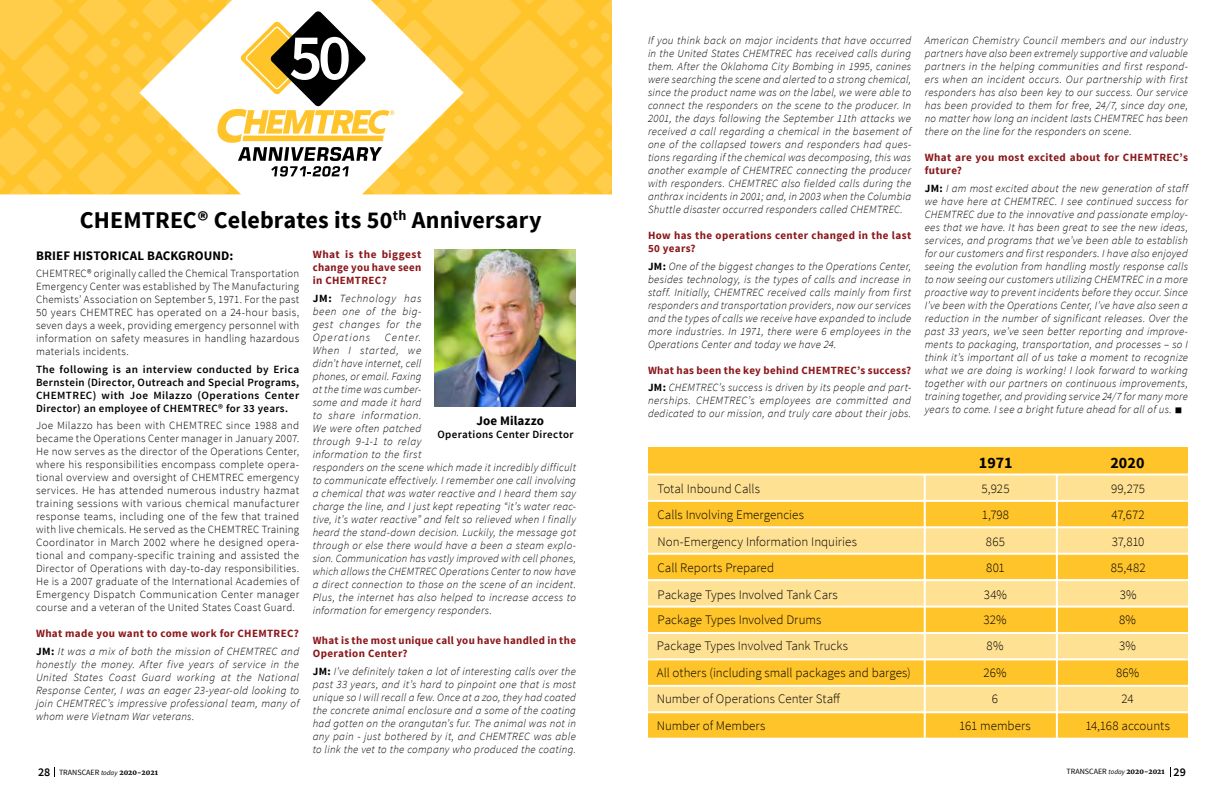
<style>
.page{position:relative;width:1224px;height:792px;background:#fff}
.page>*{position:absolute;margin:0;border:0;box-sizing:border-box;transform-origin:0 0}
.t1{font:700 24px "Source Sans Pro";letter-spacing:.005em;color:#000}
.t2{font:700 16px "Source Sans Pro";letter-spacing:.005em;color:#000}
.t3{font:300 13px/26.3px "Source Sans Pro";color:#000;text-align:center}
.t4{font:700 13px "Source Sans Pro";letter-spacing:.005em;color:#000}
.t5{font:italic 300 11px/13px "Source Sans Pro";letter-spacing:.025em;color:#000;text-align:justify}
.t6{font:300 11px/13px "Source Sans Pro";letter-spacing:.025em;color:#000;text-align:justify}
.t7{font:700 11px/13px "Source Sans Pro";letter-spacing:.03em;color:#8b181b}
.t8{font:600 11px/13px "Source Sans Pro";letter-spacing:.03em;color:#000;text-align:justify}
.t9{font:8px "Source Sans Pro";color:#000}
.s1{font-weight:700;font-style:normal;color:#8b181b}
.s2{font-weight:700;font-style:normal}
.s3{font-weight:600;font-size:12px}
.s4{font-style:italic;font-size:7px}
.s5{font-family:"Merriweather";font-weight:700;font-size:7px}
</style>
<div class="page">
<img style="left:435px;top:250px;width:141px;height:156px">
<div style="left:648px;top:447px;width:540px;height:292px;background:#ffc429"></div>
<hr style="left:648px;top:473px;width:540px;height:2px;background:#fff">
<hr style="left:924px;top:475px;width:2px;height:264px;background:#fff">
<hr style="left:1056px;top:474px;width:2px;height:265px;background:#fff">
<hr style="left:648px;top:526px;width:540px;height:2px;background:#fff">
<hr style="left:648px;top:632px;width:540px;height:2px;background:#fff">
<hr style="left:648px;top:711px;width:540px;height:2px;background:#fff">
<hr style="left:648px;top:500px;width:540px;height:2px;background:#fff">
<hr style="left:648px;top:606px;width:540px;height:2px;background:#fff">
<hr style="left:648px;top:685px;width:540px;height:2px;background:#fff">
<hr style="left:648px;top:553px;width:540px;height:2px;background:#fff">
<hr style="left:648px;top:658px;width:540px;height:2px;background:#fff">
<hr style="left:648px;top:738px;width:540px;height:2px;background:#fff">
<div style="left:647px;top:474px;width:541px;height:27px;background:#ffe193"></div>
<div style="left:647px;top:527px;width:541px;height:27px;background:linear-gradient(to right,#ffe193,#ffe194)"></div>
<svg style="left:648px;top:579px;width:540px;height:27px;background:#ffe39d"></svg>
<div style="left:647px;top:633px;width:541px;height:26px;background:#ffe193"></div>
<div style="left:647px;top:686px;width:541px;height:26px;background:#ffe193"></div>
<svg style="left:0;top:0;width:612px;height:194px"></svg>
<h1 class="t1" style="left:80px;top:204px;width:463px">CHEMTREC® Celebrates its 50<sup>th</sup> Anniversary</h1>
<p class="t4" style="left:36px;top:247px;width:199px">BRIEF HISTORICAL BACKGROUND:</p>
<p class="t6" style="left:36px;top:267px;width:265px">CHEMTREC® originally called the Chemical Transportation Emergency Center was established by The Manufacturing Chemists’ Association on September 5, 1971. For the past 50 years CHEMTREC has operated on a 24-hour basis, seven days a week, providing emergency personnel with information on safety measures in handling hazardous materials incidents.</p>
<p class="t8" style="left:36px;top:363px;width:265px">The following is an interview conducted by Erica Bernstein (Director, Outreach and Special Programs, CHEMTREC) with Joe Milazzo (Operations Center Director) an employee of CHEMTREC® for 33 years.</p>
<p class="t6" style="left:36px;top:419px;width:265px">Joe Milazzo has been with CHEMTREC since 1988 and became the Operations Center manager in January 2007.<br>He now serves as the director of the Operations Center, where his responsibilities encompass complete opera&shy;tional overview and oversight of CHEMTREC emergency services. He has attended numerous industry hazmat training sessions with various chemical manufacturer response teams, including one of the few that trained with live chemicals. He served as the CHEMTREC Training Coordinator in March 2002 where he designed opera&shy;tional and company-specific training and assisted the Director of Operations with day-to-day responsibilities.<br>He is a 2007 graduate of the International Academies of Emergency Dispatch Communication Center manager course and a veteran of the United States Coast Guard.</p>
<p class="t5" style="left:36px;top:625px;width:265px;line-height:17.5px"><span class="s1">What made you want to come work for CHEMTREC?<br></span><span class="s2">JM:</span> It was a mix of both the mission of CHEMTREC and</p>
<p class="t5" style="left:36px;top:657px;width:265px">honestly the money. After five years of service in the United States Coast Guard working at the National Response Center, I was an eager 23-year-old looking to join CHEMTREC’s impressive professional team, many of whom were Vietnam War veterans.</p>
<p class="t7" style="left:313px;top:248px;width:110px;text-align:justify">What is the biggest change you have seen in CHEMTREC?</p>
<p class="t5" style="left:313px;top:291px;width:110px"><span class="s2">JM:</span> Technology has been one of the big&shy;gest changes for the Operations</p>
<p class="t5" style="left:313px;top:330px;width:265px;text-align:left;text-indent:72px">Center.<br>When I started, we<br>didn’t have internet, cell<br>phones, or email. Faxing<br>at the time was cumber-<br>some and made it hard<br>to share information.<br>We were often patched<br>through 9-1-1 to relay<br>information to the first<br>responders on the scene which made it incredibly difficult to communicate effectively. I remember one call involving a chemical that was water reactive and I heard them say charge the line, and I just kept repeating “it’s water reac&shy;tive, it’s water reactive” and felt so relieved when I finally heard the stand-down decision. Luckily, the message got through or else there would have a been a steam explo&shy;sion. Communication has vastly improved with cell phones, which allows the CHEMTREC Operations Center to now have a direct connection to those on the scene of an incident.<br>Plus, the internet has also helped to increase access to information for emergency responders.</p>
<p class="t7" style="left:313px;top:634px;width:265px">What is the most unique call you have handled in the<br>Operation Center?</p>
<p class="t5" style="left:313px;top:664px;width:265px"><span class="s2">JM:</span> I’ve definitely taken a lot of interesting calls over the past 33 years, and it’s hard to pinpoint one that is most unique so I will recall a few. Once at a zoo, they had coated the concrete animal enclosure and a some of the coating had gotten on the orangutan’s fur. The animal was not in any pain - just bothered by it, and CHEMTREC was able to link the vet to the company who produced the coating.</p>
<p class="t4" style="left:476px;top:412px;width:69px">Joe Milazzo</p>
<p class="t8" style="left:437px;top:428px;width:138px">Operations Center Director</p>
<p class="t5" style="left:648px;top:34px;width:265px">If you think back on major incidents that have occurred in the United States CHEMTREC has received calls during them. After the Oklahoma City Bombing in 1995, canines were searching the scene and alerted to a strong chemical, since the product name was on the label, we were able to connect the responders on the scene to the producer. In 2001, the days following the September 11th attacks we received a call regarding a chemical in the basement of one of the collapsed towers and responders had ques&shy;tions regarding if the chemical was decomposing, this was another example of CHEMTREC connecting the producer with responders. CHEMTREC also fielded calls during the anthrax incidents in 2001; and, in 2003 when the Columbia Shuttle disaster occurred responders called CHEMTREC.</p>
<p class="t7" style="left:648px;top:230px;width:265px">How has the operations center changed in the last<br>50 years?</p>
<p class="t5" style="left:648px;top:260px;width:265px"><span class="s2">JM:</span> One of the biggest changes to the Operations Center, besides technology, is the types of calls and increase in staff. Initially, CHEMTREC received calls mainly from first responders and transportation providers, now our services and the types of calls we receive have expanded to include more industries. In 1971, there were 6 employees in the Operations Center and today we have 24.</p>
<p class="t5" style="left:648px;top:361px;width:265px;line-height:17.5px"><span class="s1">What has been the key behind CHEMTREC’s success?<br></span><span class="s2">JM:</span> CHEMTREC’s success is driven by its people and part-</p>
<p class="t5" style="left:648px;top:394px;width:265px">nerships. CHEMTREC’s employees are committed and dedicated to our mission, and truly care about their jobs.</p>
<p class="t5" style="left:925px;top:34px;width:265px">American Chemistry Council members and our industry partners have also been extremely supportive and valuable partners in the helping communities and first respond&shy;ers when an incident occurs. Our partnership with first responders has also been key to our success. Our service has been provided to them for free, 24/7, since day one, no matter how long an incident lasts CHEMTREC has been there on the line for the responders on scene.</p>
<p class="t7" style="left:925px;top:151px;width:265px">What are you most excited about for CHEMTREC’s future?</p>
<p class="t5" style="left:925px;top:182px;width:265px"><span class="s2">JM:</span> I am most excited about the new generation of staff we have here at CHEMTREC. I see continued success for CHEMTREC due to the innovative and passionate employ&shy;ees that we have. It has been great to see the new ideas, services, and programs that we’ve been able to establish for our customers and first responders. I have also enjoyed seeing the evolution from handling mostly response calls to now seeing our customers utilizing CHEMTREC in a more proactive way to prevent incidents before they occur. Since I’ve been with the Operations Center, I’ve have also seen a reduction in the number of significant releases. Over the past 33 years, we’ve seen better reporting and improve&shy;ments to packaging, transportation, and processes – so I think it’s important all of us take a moment to recognize what we are doing is working! I look forward to working together with our partners on continuous improvements, training together, and providing service 24/7 for many more years to come. I see a bright future ahead for all of us. ■</p>
<h2 class="t2" style="left:979px;top:452px;width:35px">1971</h2>
<h2 class="t2" style="left:1110px;top:452px;width:36px">2020</h2>
<p class="t3" style="left:658px;top:476px;width:104px">Total Inbound Calls</p>
<p class="t3" style="left:959px;top:476px;width:73px">5,925<br>1,798<br>865<br>801<br>34%<br>32%<br>8%<br>26%<br>6<br>161 members</p>
<p class="t3" style="left:657px;top:502px;width:256px;text-align:left">Calls Involving Emergencies<br>Non-Emergency Information Inquiries<br>Call Reports Prepared<br>Package Types Involved Tank Cars<br>Package Types Involved Drums<br>Package Types Involved Tank Trucks<br>All others (including small packages and barges)<br>Number of Operations Center Staff<br>Number of Members</p>
<p class="t3" style="left:1111px;top:476px;width:36px">99,275<br>47,672<br>37,810<br>85,482<br>3%</p>
<p class="t3" style="left:1119px;top:607px;width:18px">8%</p>
<p class="t3" style="left:1119px;top:633px;width:18px">3%</p>
<p class="t3" style="left:1085px;top:659px;width:86px">86%<br>24<br>14,168 accounts</p>
<p class="t9" style="left:38px;top:768px;width:121px"><span class="s3">28</span> TRANSCAER <span class="s4">today</span> <span class="s5">2020-2021</span></p>
<p class="t9" style="left:1067px;top:767px;width:121px">TRANSCAER <span class="s4">today</span> <span class="s5">2020-2021</span> <span class="s3">29</span></p>
</div>
